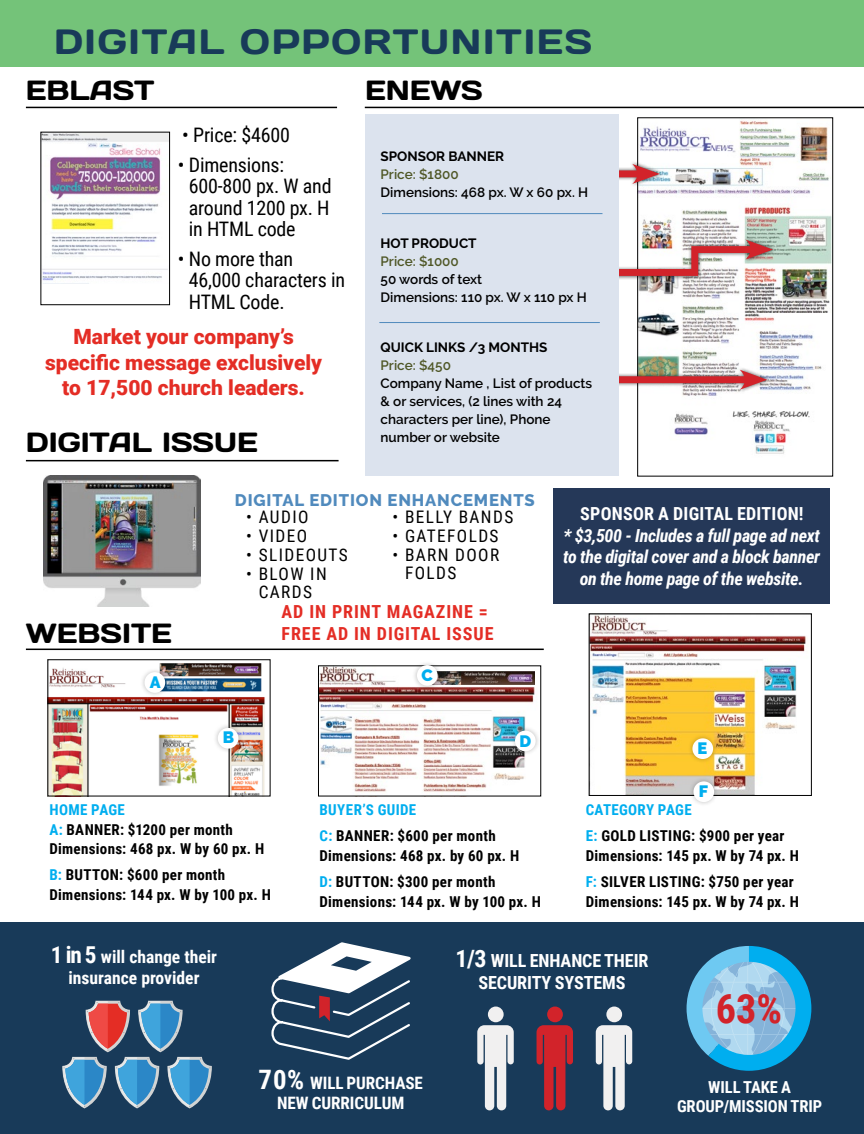
<style>
.page{position:relative;width:864px;height:1134px;background:#fff}
.page>*{position:absolute;margin:0;border:0;box-sizing:border-box;transform-origin:0 0}
.t1{font:700 40.2px "Roboto Condensed";color:#d2232a}
.t2{font:35.1px "Days One";letter-spacing:.05em;color:#183a59}
.t3{font:27.75px "Days One";color:#000}
.t4{font:900 21px/25.5px "Roboto";color:#e42d25;text-align:center}
.t5{font:19.95px/21.6px "Roboto Condensed";letter-spacing:-.01em;color:#000}
.t6{font:italic 700 18px/21.6px "Roboto Condensed";letter-spacing:-.02em;color:#fff;text-align:center}
.t7{font:700 18px/21.6px "Roboto Condensed";letter-spacing:.05em;color:#e42d25}
.t8{font:700 18px/21.8px "Roboto Condensed";letter-spacing:-.005em;color:#fff;text-align:center}
.t9{font:700 18px "Roboto Condensed";letter-spacing:.015em;color:#fff}
.t10{font:700 17.55px/21.1px "Roboto Condensed";color:#fff;text-align:center}
.t11{font:17.25px/18.8px "Roboto Condensed";letter-spacing:.08em;color:#000;text-align:center}
.t12{font:700 17.1px/20.5px "Roboto Condensed";letter-spacing:-.005em;color:#fff;text-align:center}
.t13{font:800 16.65px "Raleway";letter-spacing:.05em;color:#508abd}
.t14{font:700 16.5px/18.5px "Roboto Condensed";letter-spacing:-.005em;color:#fff;text-align:center}
.t15{font:900 16.35px "Raleway";color:#00aeef}
.t16{font:700 15px/26.2px "Roboto Condensed";letter-spacing:.02em;color:#000}
.t17{font:600 13.5px/18px "Raleway";color:#000}
.t18{font:700 13.5px "Raleway";color:#000}
.t19{font:600 13.5px "Raleway";color:#4f5726}
.s1{color:#00aeef}
.s2{font-size:23.25px}
.s3{font-size:26.7px}
.s4{font-size:23.85px}
</style>
<div class="page">
<div style="left:0;top:0;width:864px;height:67px;background:#74c379"></div>
<div style="left:0;top:922px;width:864px;height:212px;background:#183a59"></div>
<img style="left:44px;top:476px;width:156px;height:131px">
<img style="left:42px;top:134px;width:126px;height:147px">
<div style="left:40px;top:132px;width:130px;height:173px;border:1px solid #000"></div>
<img style="left:49px;top:663px;width:216px;height:131px">
<div style="left:47px;top:659px;width:224px;height:137px;border:1px solid #000"></div>
<div style="left:140px;top:667px;width:30px;height:31px;background:#000;opacity:.25"></div>
<div style="left:145px;top:672px;width:20px;height:21px;background:#fff;border-radius:50%"></div>
<div style="left:213px;top:723px;width:30px;height:30px;background:#000;opacity:.25"></div>
<div style="left:218px;top:728px;width:20px;height:21px;background:#fff;border-radius:50%"></div>
<img style="left:320px;top:667px;width:215px;height:125px">
<div style="left:510px;top:726px;width:30px;height:30px;background:#000;opacity:.25"></div>
<div style="left:515px;top:731px;width:21px;height:20px;background:#fff;border-radius:50%"></div>
<img style="left:442px;top:671px;width:92px;height:14px">
<div style="left:412px;top:660px;width:30px;height:31px;background:#000;opacity:.25"></div>
<div style="left:417px;top:665px;width:21px;height:21px;background:#fff;border-radius:50%"></div>
<img style="left:591px;top:616px;width:216px;height:178px">
<div style="left:589px;top:614px;width:223px;height:182px;border:1px solid #000"></div>
<div style="left:688px;top:734px;width:30px;height:30px;background:#000;opacity:.25"></div>
<div style="left:692px;top:738px;width:21px;height:21px;background:#fff;border-radius:50%"></div>
<div style="left:689px;top:777px;width:30px;height:30px;background:#000;opacity:.25"></div>
<div style="left:693px;top:781px;width:21px;height:21px;background:#fff;border-radius:50%"></div>
<img style="left:639px;top:120px;width:192px;height:334px">
<div style="left:637px;top:117px;width:196px;height:359px;border:1px solid #000"></div>
<div style="left:595px;top:236px;width:181px;height:44px;background:#000;opacity:.69"></div>
<img style="left:619px;top:240px;width:154px;height:39px">
<div style="left:602px;top:160px;width:61px;height:28px;background:#000;opacity:.69"></div>
<div style="left:606px;top:170px;width:38px;height:7px;background:#d2232a"></div>
<svg style="left:632px;top:164px;width:28px;height:20px"></svg>
<div style="left:602px;top:366px;width:169px;height:27px;background:#000;opacity:.69"></div>
<div style="left:606px;top:376px;width:145px;height:7px;background:#d2232a"></div>
<svg style="left:740px;top:370px;width:27px;height:20px"></svg>
<div style="left:366px;top:114px;width:253px;height:362px;background:#dce3ee"></div>
<hr style="left:382px;top:213px;width:220px;height:1px;background:#508abd">
<hr style="left:379px;top:322px;width:221px;height:1px;background:#508abd">
<hr style="left:26px;top:107px;width:311px;height:1px;background:#000">
<hr style="left:365px;top:107px;width:499px;height:1px;background:#000">
<hr style="left:26px;top:460px;width:313px;height:1px;background:#000">
<hr style="left:26px;top:649px;width:518px;height:1px;background:#000">
<svg style="left:477px;top:1007px;width:37px;height:103px"></svg>
<svg style="left:537px;top:1007px;width:36px;height:103px"></svg>
<svg style="left:596px;top:1007px;width:36px;height:103px"></svg>
<svg style="left:687px;top:946px;width:124px;height:125px"></svg>
<svg style="left:62px;top:1001px;width:150px;height:107px"></svg>
<svg style="left:271px;top:942px;width:140px;height:118px"></svg>
<div style="left:553px;top:488px;width:277px;height:115px;background:#253858"></div>
<h2 class="t2" style="left:54px;top:19px;width:540px">DIGITAL OPPORTUNITIES</h2>
<h3 class="t3" style="left:26px;top:72px;width:130px">EBLAST</h3>
<h3 class="t5" style="left:182px;top:124px;width:109px">• Price: $4600</h3>
<h3 class="t5" style="left:189px;top:153px;width:144px;text-indent:-11px">• Dimensions:<br>600-800 px. W and around 1200 px. H in HTML code</h3>
<h3 class="t5" style="left:189px;top:247px;width:158px;text-indent:-11px">• No more than<br>46,000 characters in<br>HTML Code.</h3>
<h3 class="t4" style="left:45px;top:323px;width:278px">Market your company’s specific message exclusively to 17,500 church leaders.</h3>
<h3 class="t3" style="left:26px;top:424px;width:233px">DIGITAL ISSUE</h3>
<h3 class="t3" style="left:365px;top:72px;width:119px">ENEWS</h3>
<p class="t18" style="left:381px;top:149px;width:125px">SPONSOR BANNER</p>
<p class="t19" style="left:381px;top:167px;width:80px">Price: $1800</p>
<p class="t17" style="left:381px;top:184px;width:209px">Dimensions: 468 px. W x 60 px. H</p>
<p class="t18" style="left:381px;top:235px;width:97px">HOT PRODUCT</p>
<p class="t19" style="left:381px;top:253px;width:80px">Price: $1000</p>
<p class="t17" style="left:381px;top:270px;width:208px">50 words of text<br>Dimensions: 110 px. W x 110 px H</p>
<p class="t18" style="left:381px;top:340px;width:168px">QUICK LINKS /3 MONTHS</p>
<p class="t19" style="left:381px;top:358px;width:72px">Price: $450</p>
<p class="t17" style="left:381px;top:374px;width:213px">Company Name , List of products &amp; or services, (2 lines with 24 characters per line), Phone number or website</p>
<p class="t13" style="left:235px;top:491px;width:302px">DIGITAL EDITION ENHANCEMENTS</p>
<h3 class="t3" style="left:26px;top:616px;width:148px">WEBSITE</h3>
<p class="t15" style="left:150px;top:672px;width:12px">A</p>
<p class="t11" style="left:246px;top:507px;width:64px">• AUDIO</p>
<p class="t11" style="left:246px;top:526px;width:63px">• VIDEO</p>
<p class="t11" style="left:246px;top:545px;width:103px">• SLIDEOUTS</p>
<p class="t11" style="left:246px;top:563px;width:82px">• BLOW IN<br>CARDS</p>
<p class="t11" style="left:392px;top:507px;width:122px">• BELLY BANDS</p>
<p class="t11" style="left:392px;top:526px;width:108px">• GATEFOLDS</p>
<p class="t11" style="left:405px;top:545px;width:96px;text-align:left;text-indent:-13px">• BARN DOOR<br>FOLDS</p>
<p class="t7" style="left:282px;top:600px;width:213px">AD IN PRINT MAGAZINE =<br>FREE AD IN DIGITAL ISSUE</p>
<p class="t15" style="left:422px;top:666px;width:13px">C</p>
<p class="t15" style="left:223px;top:728px;width:13px">B</p>
<p class="t15" style="left:519px;top:732px;width:13px">D</p>
<p class="t16" style="left:50px;top:800px;width:216px;line-height:19.5px"><span class="s1">HOME PAGE<br>A:</span> BANNER: $1200 per month<br>Dimensions: 468 px. W by 60 px. H</p>
<p class="t16" style="left:50px;top:865px;width:223px;line-height:19.5px"><span class="s1">B:</span> BUTTON: $600 per month<br>Dimensions: 144 px. W by 100 px. H</p>
<p class="t16" style="left:320px;top:796px;width:178px"><span class="s1">BUYER’S GUIDE<br>C:</span> BANNER: $600 per month</p>
<p class="t16" style="left:320px;top:842px;width:201px">Dimensions: 468 px. by 60 px. H<br><span class="s1">D:</span> BUTTON: $300 per month</p>
<p class="t16" style="left:320px;top:888px;width:223px">Dimensions: 144 px. W by 100 px. H</p>
<p class="t9" style="left:580px;top:501px;width:225px">SPONSOR A DIGITAL EDITION!</p>
<p class="t6" style="left:563px;top:524px;width:258px">* $3,500 - Includes a full page ad next to the digital cover and a block banner on the home page of the website.</p>
<p class="t15" style="left:697px;top:739px;width:11px">E</p>
<p class="t15" style="left:699px;top:782px;width:11px">F</p>
<p class="t16" style="left:586px;top:796px;width:200px"><span class="s1">CATEGORY PAGE<br>E:</span> GOLD LISTING: $900 per year</p>
<p class="t16" style="left:586px;top:842px;width:215px">Dimensions: 145 px. W by 74 px. H<br><span class="s1">F:</span> SILVER LISTING: $750 per year</p>
<p class="t16" style="left:586px;top:888px;width:215px">Dimensions: 145 px. W by 74 px. H</p>
<p class="t10" style="left:51px;top:945px;width:168px"><span class="s2">1 in 5</span> will change their insurance provider</p>
<p class="t12" style="left:259px;top:1072px;width:166px"><span class="s3">70%</span> WILL PURCHASE<br>NEW CURRICULUM</p>
<p class="t8" style="left:456px;top:949px;width:194px"><span class="s4">1/3</span> WILL ENHANCE THEIR<br>SECURITY SYSTEMS</p>
<h1 class="t1" style="left:716px;top:980px;width:68px">63%</h1>
<p class="t14" style="left:677px;top:1077px;width:147px">WILL TAKE A<br>GROUP/MISSION TRIP</p>
</div>
